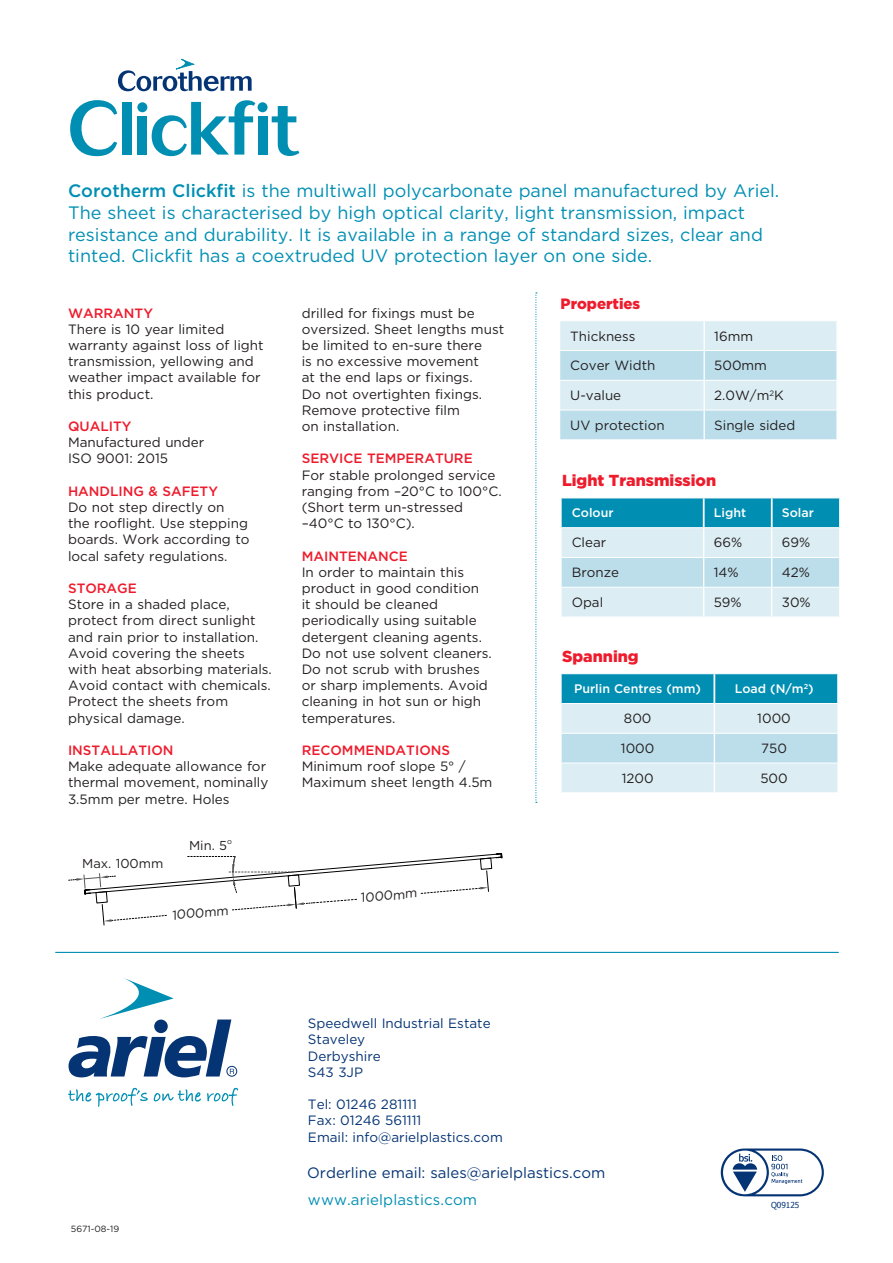
<style>
.page{position:relative;width:893px;height:1263px;background:#fff}
.page>*{position:absolute;margin:0;border:0;box-sizing:border-box;transform-origin:0 0}
.t1{font:18px/21.6px "Gotham";color:#008fb3}
.t2{font:900 15.9px "Gotham";color:#ee1b2c}
.t3{font:15px "Gotham";color:#053474}
.t4{font:15px "Gotham";letter-spacing:.01em;color:#008fb3}
.t5{font:900 15px "Gotham";color:#ee1b2c}
.t6{font:13.5px/16.2px "Gotham";color:#231f20}
.t7{font:13.5px/16.2px "Gotham";color:#053474}
.t8{font:500 13.5px "Gotham";color:#ee1b2c}
.t9{font:13.35px "Gotham";color:#231f20}
.t10{font:13.05px "Gotham";color:#231f20}
.t11{font:12.9px "Gotham";color:#231f20}
.t12{font:500 12.45px "Gotham";color:#fff}
.t13{font:9px "Gotham";color:#231f20}
.t14{font:8.25px "Tahoma";color:#053474}
.t15{font:7.5px "Gotham";color:#231f20}
.s1{font-weight:500}
</style>
<div class="page">
<svg style="left:721px;top:1148px;width:103px;height:48px"></svg>
<svg style="left:118px;top:59px;width:134px;height:32px"></svg>
<svg style="left:70px;top:100px;width:47px;height:56px"></svg>
<div style="left:122px;top:102px;width:10px;height:53px;background:#008fb3"></div>
<svg style="left:137px;top:100px;width:162px;height:56px"></svg>
<div style="left:227px;top:1066px;width:10px;height:10px;border:1px solid #053474;border-radius:50%"></div>
<svg style="left:69px;top:978px;width:165px;height:99px"></svg>
<svg style="left:68px;top:1088px;width:80px;height:19px"></svg>
<svg style="left:154px;top:1089px;width:47px;height:13px"></svg>
<svg style="left:207px;top:1088px;width:31px;height:18px"></svg>
<hr style="left:55px;top:952px;width:784px;height:1px;background:#008fb3">
<svg style="left:560px;top:321px;width:276px;height:118px;background:#cce6ef"></svg>
<hr style="left:703px;top:351px;width:2px;height:29px;background:#fff">
<hr style="left:703px;top:410px;width:2px;height:29px;background:#fff">
<hr style="left:560px;top:350px;width:144px;height:1px;background:#fff">
<hr style="left:560px;top:380px;width:144px;height:1px;background:#fff">
<hr style="left:560px;top:410px;width:144px;height:1px;background:#fff">
<hr style="left:704px;top:350px;width:132px;height:1px;background:#fff">
<hr style="left:704px;top:380px;width:132px;height:1px;background:#fff">
<hr style="left:704px;top:410px;width:132px;height:1px;background:#fff">
<hr style="left:703px;top:321px;width:2px;height:29px;background:#fff">
<hr style="left:703px;top:381px;width:2px;height:29px;background:#fff">
<svg style="left:562px;top:498px;width:278px;height:119px;background:#a1d4e2"></svg>
<hr style="left:839px;top:587px;width:1px;height:30px;background:#fff">
<svg style="left:562px;top:674px;width:276px;height:118px;background:#a0d3e2"></svg>
<hr style="left:837px;top:763px;width:2px;height:29px;background:#fff">
<svg style="left:68px;top:853px;width:435px;height:72px"></svg>
<svg style="left:535px;top:292px;width:2px;height:511px"></svg>
<p class="t1" style="left:68px;top:180px;width:713px"><span class="s1">Corotherm Clickfit</span> is the multiwall polycarbonate panel manufactured by Ariel.<br>The sheet is characterised by high optical clarity, light transmission, impact resistance and durability. It is available in a range of standard sizes, clear and tinted. Clickfit has a coextruded UV protection layer on one side.</p>
<p class="t8" style="left:68px;top:305px;width:86px">WARRANTY</p>
<p class="t6" style="left:68px;top:321px;width:197px">There is 10 year limited warranty against loss of light transmission, yellowing and weather impact available for this product.</p>
<p class="t8" style="left:68px;top:418px;width:65px">QUALITY</p>
<p class="t6" style="left:68px;top:434px;width:138px">Manufactured under</p>
<p class="t6" style="left:68px;top:450px;width:102px">ISO 9001: 2015</p>
<p class="t8" style="left:68px;top:483px;width:151px">HANDLING &amp; SAFETY</p>
<p class="t6" style="left:68px;top:499px;width:183px">Do not step directly on the rooflight. Use stepping boards. Work according to local safety regulations.</p>
<p class="t8" style="left:68px;top:580px;width:70px">STORAGE</p>
<p class="t6" style="left:68px;top:596px;width:205px">Store in a shaded place, protect from direct sunlight and rain prior to installation.<br>Avoid covering the sheets with heat absorbing materials.<br>Avoid contact with chemicals.<br>Protect the sheets from physical damage.</p>
<p class="t8" style="left:68px;top:742px;width:107px">INSTALLATION</p>
<p class="t6" style="left:68px;top:758px;width:202px">Make adequate allowance for thermal movement, nominally<br>3.5mm per metre. Holes</p>
<p class="t11" style="left:82px;top:856px;width:83px">Max. 100mm</p>
<p class="t11" style="left:189px;top:838px;width:39px">Min. 5</p>
<p class="t15" style="left:227px;top:837px;width:6px">o</p>
<p class="t10" style="left:171px;top:908px;width:58px;rotate:-5deg">1000mm</p>
<p class="t6" style="left:302px;top:304px;width:204px">drilled for fixings must be oversized. Sheet lengths must be limited to en-sure there<br>is no excessive movement<br>at the end laps or fixings.</p>
<p class="t6" style="left:302px;top:385px;width:182px">Do not overtighten fixings.</p>
<p class="t6" style="left:302px;top:402px;width:160px">Remove protective film on installation.</p>
<p class="t8" style="left:302px;top:451px;width:173px">SERVICE TEMPERATURE</p>
<p class="t6" style="left:302px;top:466px;width:201px">For stable prolonged service ranging from –20°C to 100°C. (Short term un-stressed –40°C to 130°C).</p>
<p class="t8" style="left:302px;top:548px;width:108px">MAINTENANCE</p>
<p class="t6" style="left:302px;top:564px;width:192px">In order to maintain this product in good condition<br>it should be cleaned periodically using suitable detergent cleaning agents.<br>Do not use solvent cleaners.<br>Do not scrub with brushes or sharp implements. Avoid cleaning in hot sun or high temperatures.</p>
<p class="t8" style="left:302px;top:742px;width:150px">RECOMMENDATIONS</p>
<p class="t6" style="left:302px;top:758px;width:166px">Minimum roof slope 5° /</p>
<p class="t6" style="left:302px;top:774px;width:192px">Maximum sheet length 4.5m</p>
<p class="t10" style="left:360px;top:890px;width:58px;rotate:-5deg">1000mm</p>
<p class="t5" style="left:561px;top:295px;width:81px">Properties</p>
<p class="t9" style="left:570px;top:328px;width:67px">Thickness</p>
<p class="t9" style="left:714px;top:328px;width:40px">16mm</p>
<p class="t9" style="left:570px;top:358px;width:87px">Cover Width</p>
<p class="t9" style="left:714px;top:358px;width:54px">500mm</p>
<p class="t9" style="left:570px;top:388px;width:52px">U-value</p>
<p class="t9" style="left:714px;top:388px;width:71px">2.0W/m<sup>2</sup>K</p>
<p class="t9" style="left:570px;top:418px;width:96px">UV protection</p>
<p class="t9" style="left:714px;top:418px;width:82px">Single sided</p>
<p class="t2" style="left:562px;top:472px;width:156px">Light Transmission</p>
<p class="t12" style="left:572px;top:506px;width:43px">Colour</p>
<p class="t12" style="left:714px;top:506px;width:34px">Light</p>
<p class="t12" style="left:782px;top:506px;width:34px">Solar</p>
<p class="t9" style="left:572px;top:535px;width:36px">Clear</p>
<p class="t9" style="left:714px;top:535px;width:30px">66%</p>
<p class="t9" style="left:782px;top:535px;width:30px">69%</p>
<p class="t9" style="left:572px;top:565px;width:49px">Bronze</p>
<p class="t9" style="left:714px;top:565px;width:26px">14%</p>
<p class="t9" style="left:782px;top:565px;width:30px">42%</p>
<p class="t9" style="left:572px;top:595px;width:33px">Opal</p>
<p class="t9" style="left:714px;top:595px;width:30px">59%</p>
<p class="t9" style="left:782px;top:595px;width:30px">30%</p>
<p class="t2" style="left:562px;top:647px;width:78px">Spanning</p>
<p class="t12" style="left:574px;top:682px;width:128px">Purlin Centres (mm)</p>
<p class="t12" style="left:735px;top:682px;width:80px">Load (N/m<sup>2</sup>)</p>
<p class="t9" style="left:624px;top:711px;width:29px">800</p>
<p class="t9" style="left:757px;top:711px;width:35px">1000</p>
<p class="t9" style="left:621px;top:741px;width:35px">1000</p>
<p class="t9" style="left:761px;top:741px;width:27px">750</p>
<p class="t9" style="left:622px;top:771px;width:33px">1200</p>
<p class="t9" style="left:760px;top:771px;width:29px">500</p>
<p class="t13" style="left:71px;top:1224px;width:50px">5671-08-19</p>
<p class="t7" style="left:308px;top:1015px;width:184px">Speedwell Industrial Estate<br>Staveley</p>
<p class="t7" style="left:308px;top:1047px;width:75px">Derbyshire</p>
<p class="t7" style="left:308px;top:1064px;width:57px">S43 3JP</p>
<p class="t7" style="left:308px;top:1096px;width:110px">Tel: 01246 281111</p>
<p class="t7" style="left:308px;top:1112px;width:115px">Fax: 01246 561111</p>
<p class="t7" style="left:308px;top:1128px;width:196px">Email: info@arielplastics.com</p>
<p class="t3" style="left:307px;top:1164px;width:300px">Orderline email: sales@arielplastics.com</p>
<p class="t4" style="left:308px;top:1191px;width:171px">www.arielplastics.com</p>
<p class="t14" style="left:771px;top:1200px;width:30px">Q09125</p>
</div>
